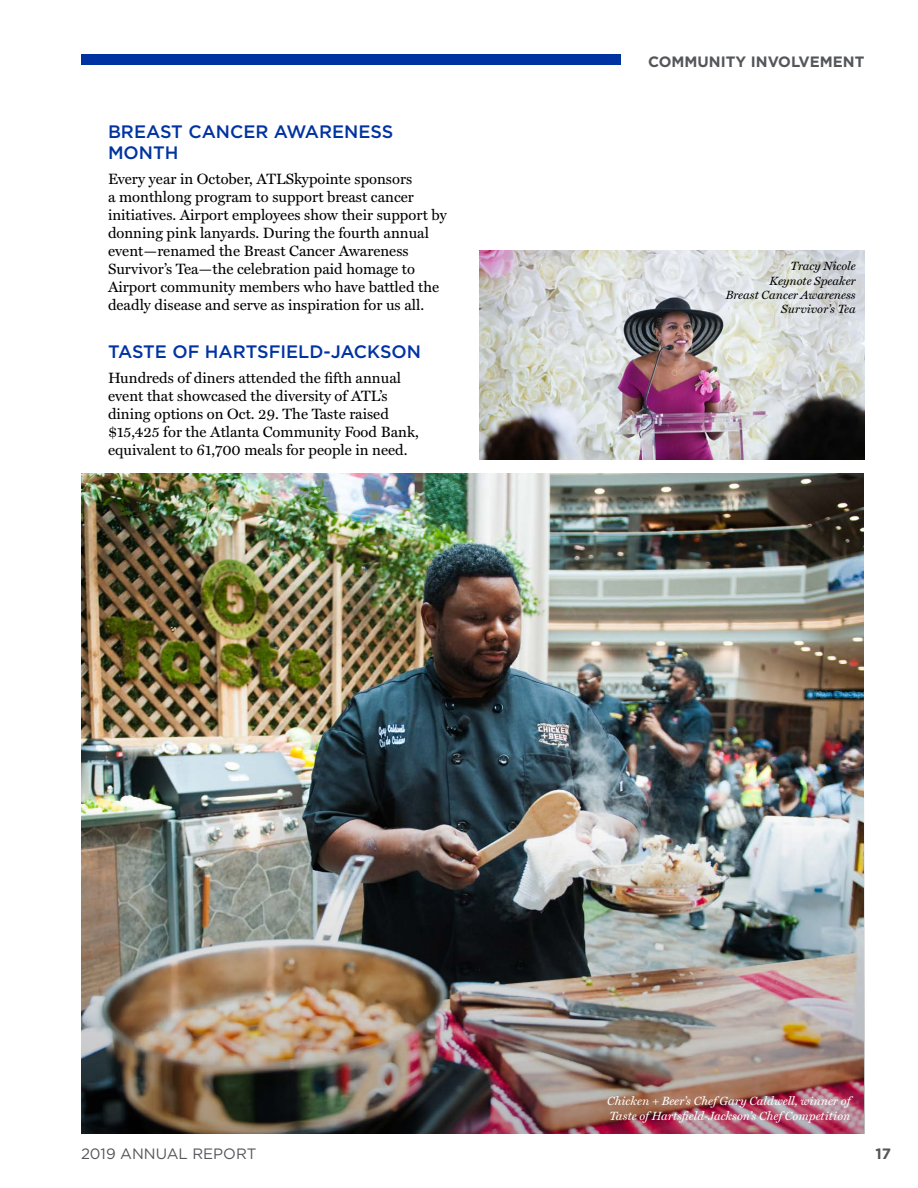
<style>
.page{position:relative;width:918px;height:1188px;background:#fff}
.page>*{position:absolute;margin:0;border:0;box-sizing:border-box;transform-origin:0 0}
.t1{font:500 18px/21.6px "Gotham";color:#0033a1}
.t2{font:15px/18px "Miller Text";color:#000}
.t3{font:700 15px "Gotham";color:#54565a}
.t4{font:15px "Gotham";color:#54565a}
.t5{font:italic 12px/14.4px "Miller Text";color:#fff}
.t6{font:italic 12px/14.4px "Miller Text";color:#000;text-align:right}
</style>
<div class="page">
<div style="left:81px;top:54px;width:540px;height:11px;background:#0033a1"></div>
<img style="left:81px;top:473px;width:784px;height:661px">
<img style="left:480px;top:250px;width:385px;height:210px">
<p class="t1" style="left:108px;top:120px;width:287px">BREAST CANCER AWARENESS<br>MONTH</p>
<p class="t2" style="left:108px;top:169px;width:340px">Every year in October, ATLSkypointe sponsors<br>a monthlong program to support breast cancer initiatives. Airport employees show their support by donning pink lanyards. During the fourth annual event—renamed the Breast Cancer Awareness Survivor’s Tea—the celebration paid homage to Airport community members who have battled the deadly disease and serve as inspiration for us all.</p>
<p class="t1" style="left:108px;top:341px;width:315px">TASTE OF HARTSFIELD-JACKSON</p>
<p class="t2" style="left:108px;top:368px;width:312px">Hundreds of diners attended the fifth annual event that showcased the diversity of ATL’s dining options on Oct. 29. The Taste raised $15,425 for the Atlanta Community Food Bank, equivalent to 61,700 meals for people in need.</p>
<p class="t3" style="left:648px;top:51px;width:218px">COMMUNITY INVOLVEMENT</p>
<p class="t6" style="left:726px;top:258px;width:132px">Tracy Nicole<br>Keynote Speaker<br>Breast Cancer Awareness<br>Survivor’s Tea</p>
<p class="t5" style="left:607px;top:1093px;width:245px">Chicken + Beer’s Chef Gary Caldwell, winner of<br>Taste of Hartsfield-Jackson’s Chef Competition</p>
<p class="t4" style="left:81px;top:1145px;width:177px">2019 ANNUAL REPORT</p>
<p class="t3" style="left:875px;top:1144px;width:17px">17</p>
</div>
